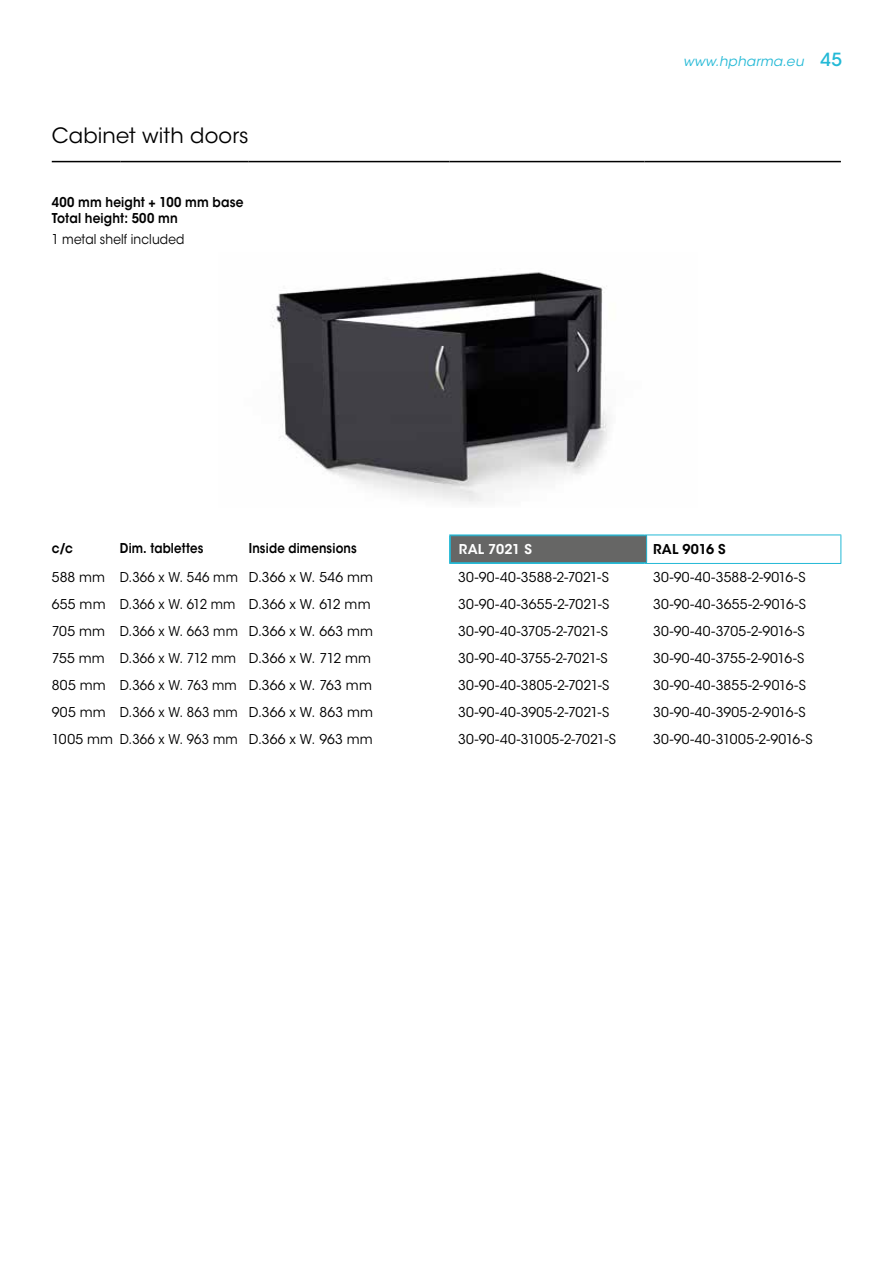
<style>
.page{position:relative;width:893px;height:1263px;background:#fff}
.page>*{position:absolute;margin:0;border:0;box-sizing:border-box;transform-origin:0 0}
.t1{font:21px "ITC Avant Garde Std";letter-spacing:.01em;color:#000}
.t2{font:13.5px "ITC Avant Garde Std";letter-spacing:.01em;color:#000}
.t3{font:600 13.5px/16.2px "ITC Avant Garde Std";letter-spacing:.015em;color:#000;scale:.9 1}
.t4{font:600 13.5px "ITC Avant Garde Std";letter-spacing:.015em;color:#000;scale:.87 1}
.t5{font:13.5px "ITC Avant Garde Std";letter-spacing:.01em;color:#000;scale:.9 1}
.t6{font:italic 13.5px "ITC Avant Garde Std";letter-spacing:.02em;color:#23b9d6}
.t7{font:600 13.5px "ITC Avant Garde Std";letter-spacing:.01em;color:#fff}
.t8{font:600 13.5px "ITC Avant Garde Std";letter-spacing:.015em;color:#000}
.s1{font-weight:500;font-style:normal;font-size:18px}
</style>
<div class="page">
<hr style="left:52px;top:161px;width:68px;height:1px;background:#000">
<hr style="left:120px;top:161px;width:129px;height:1px;background:#000">
<hr style="left:249px;top:161px;width:90px;height:1px;background:#000">
<hr style="left:339px;top:161px;width:111px;height:1px;background:#000">
<hr style="left:450px;top:161px;width:194px;height:1px;background:#000">
<hr style="left:644px;top:161px;width:197px;height:1px;background:#000">
<svg style="left:840px;top:536px;width:1px;height:27px"></svg>
<hr style="left:449px;top:563px;width:195px;height:1px;background:#23b9d6">
<hr style="left:644px;top:563px;width:197px;height:1px;background:#23b9d6">
<hr style="left:644px;top:535px;width:197px;height:1px;background:#23b9d6">
<img style="left:272px;top:272px;width:336px;height:230px">
<div style="left:450px;top:536px;width:197px;height:27px;background:#666665"></div>
<hr style="left:450px;top:535px;width:197px;height:1px;background:#23b9d6">
<svg style="left:449px;top:535px;width:2px;height:28px"></svg>
<svg style="left:644px;top:535px;width:3px;height:27px"></svg>
<hr style="left:450px;top:562px;width:197px;height:1px;background:#23b9d6">
<h1 class="t1" style="left:52px;top:123px;width:198px">Cabinet with doors</h1>
<p class="t3" style="left:52px;top:194px;width:215px">400 mm height + 100 mm base<br>Total height: 500 mn</p>
<p class="t5" style="left:52px;top:231px;width:149px">1 metal shelf included</p>
<p class="t6" style="left:683px;top:53px;width:160px">www.hpharma.eu <span class="s1">45</span></p>
<p class="t3" style="left:52px;top:540px;width:25px">c/c</p>
<p class="t4" style="left:120px;top:540px;width:98px">Dim. tablettes</p>
<p class="t4" style="left:249px;top:540px;width:126px">Inside dimensions</p>
<p class="t7" style="left:459px;top:541px;width:75px">RAL 7021 S</p>
<p class="t8" style="left:653px;top:541px;width:74px">RAL 9016 S</p>
<p class="t2" style="left:52px;top:569px;width:323px">588 mm D.366 x W. 546 mm D.366 x W. 546 mm</p>
<p class="t2" style="left:458px;top:569px;width:152px">30-90-40-3588-2-7021-S</p>
<p class="t2" style="left:653px;top:569px;width:154px">30-90-40-3588-2-9016-S</p>
<p class="t2" style="left:52px;top:596px;width:320px">655 mm D.366 x W. 612 mm D.366 x W. 612 mm</p>
<p class="t2" style="left:458px;top:596px;width:153px">30-90-40-3655-2-7021-S</p>
<p class="t2" style="left:653px;top:596px;width:155px">30-90-40-3655-2-9016-S</p>
<p class="t2" style="left:52px;top:623px;width:323px">705 mm D.366 x W. 663 mm D.366 x W. 663 mm</p>
<p class="t2" style="left:458px;top:623px;width:152px">30-90-40-3705-2-7021-S</p>
<p class="t2" style="left:653px;top:623px;width:153px">30-90-40-3705-2-9016-S</p>
<p class="t2" style="left:52px;top:650px;width:321px">755 mm D.366 x W. 712 mm D.366 x W. 712 mm</p>
<p class="t2" style="left:458px;top:650px;width:151px">30-90-40-3755-2-7021-S</p>
<p class="t2" style="left:653px;top:650px;width:153px">30-90-40-3755-2-9016-S</p>
<p class="t2" style="left:52px;top:677px;width:322px">805 mm D.366 x W. 763 mm D.366 x W. 763 mm</p>
<p class="t2" style="left:458px;top:677px;width:153px">30-90-40-3805-2-7021-S</p>
<p class="t2" style="left:653px;top:677px;width:154px">30-90-40-3855-2-9016-S</p>
<p class="t2" style="left:52px;top:704px;width:323px">905 mm D.366 x W. 863 mm D.366 x W. 863 mm</p>
<p class="t2" style="left:458px;top:704px;width:153px">30-90-40-3905-2-7021-S</p>
<p class="t2" style="left:653px;top:704px;width:154px">30-90-40-3905-2-9016-S</p>
<p class="t2" style="left:52px;top:731px;width:323px">1005 mm D.366 x W. 963 mm D.366 x W. 963 mm</p>
<p class="t2" style="left:458px;top:731px;width:159px">30-90-40-31005-2-7021-S</p>
<p class="t2" style="left:653px;top:731px;width:161px">30-90-40-31005-2-9016-S</p>
</div>
